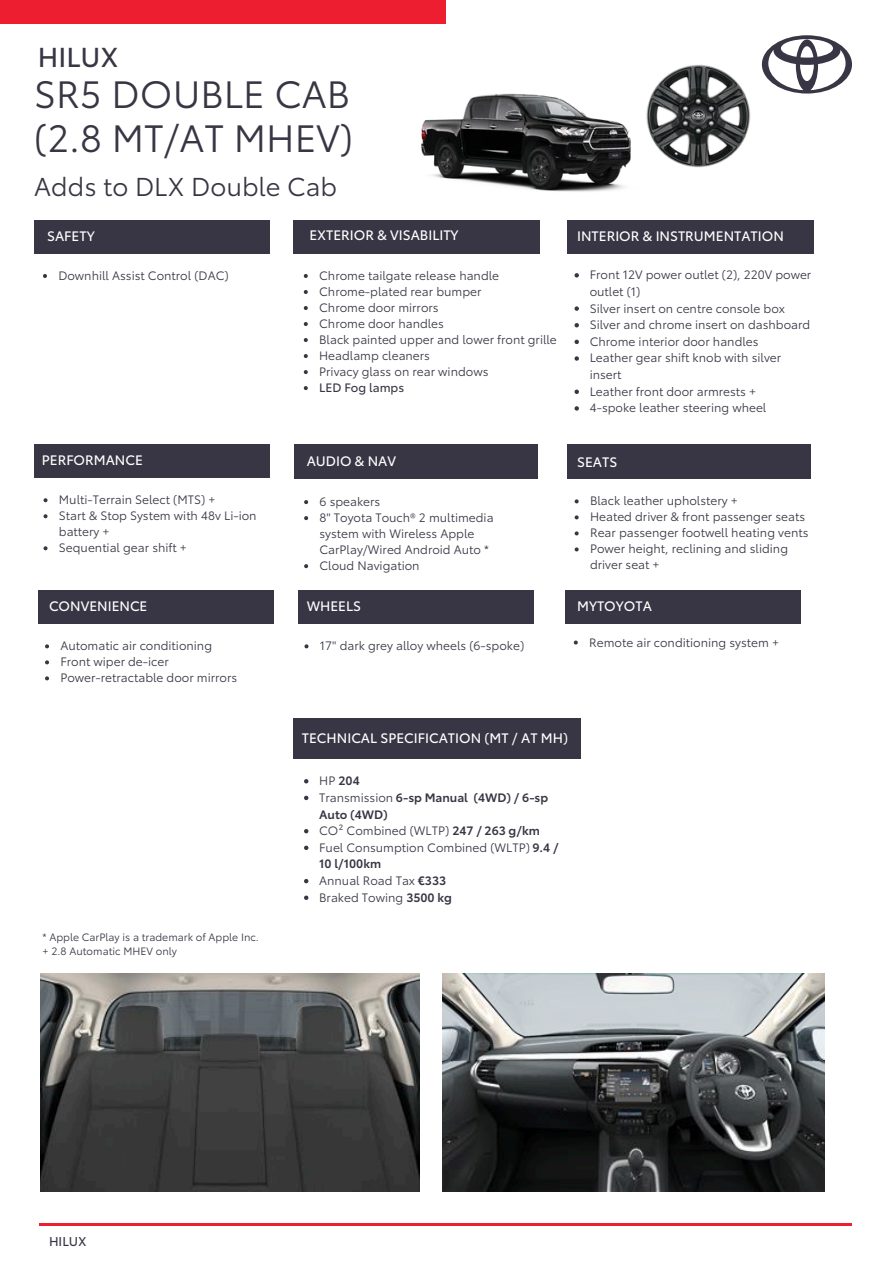
<style>
.page{position:relative;width:894px;height:1264px;background:#fff}
.page>*{position:absolute;margin:0;border:0;box-sizing:border-box;transform-origin:0 0}
.t1{font:37.5px/44px "Toyota Type";color:#393644}
.t2{font:27px "Toyota Type";color:#393644}
.t3{font:25.5px "Toyota Type";color:#393644}
.t4{font:13.5px "Toyota Type";color:#fff}
.t5{font:12.6px "Toyota Type";color:#393644}
.t6{font:12px/16px "Toyota Type";color:#393644}
.t7{font:600 12px/16.6px "Toyota Type";color:#393644}
.t8{font:12px "Toyota Type";color:#393644}
.t9{font:10.5px "Toyota Type";color:#393644}
.s1{font-weight:400}
.s2{font-weight:600}
</style>
<div class="page">
<div style="left:34px;top:220px;width:236px;height:33px;background:#383644"></div>
<div style="left:564px;top:590px;width:236px;height:33px;background:#383644"></div>
<div style="left:0;top:0;width:445px;height:23px;background:#ed1e30"></div>
<div style="left:567px;top:444px;width:243px;height:34px;background:#383644"></div>
<div style="left:298px;top:590px;width:235px;height:33px;background:#383644"></div>
<div style="left:294px;top:444px;width:243px;height:34px;background:#383644"></div>
<div style="left:567px;top:220px;width:246px;height:33px;background:#383644"></div>
<div style="left:293px;top:220px;width:246px;height:33px;background:#383644"></div>
<svg style="left:761px;top:35px;width:90px;height:58px"></svg>
<div style="left:293px;top:718px;width:288px;height:41px;background:#383644"></div>
<hr style="left:40px;top:1222px;width:811px;height:2px;background:#ed1e30">
<div style="left:38px;top:590px;width:235px;height:33px;background:#383644"></div>
<img style="left:648px;top:64px;width:101px;height:104px">
<div style="left:34px;top:444px;width:236px;height:33px;background:#383644"></div>
<img style="left:442px;top:973px;width:381px;height:218px">
<img style="left:40px;top:973px;width:379px;height:218px">
<img style="left:421px;top:93px;width:227px;height:99px">
<svg style="left:304px;top:779px;width:4px;height:4px"></svg>
<svg style="left:304px;top:795px;width:4px;height:5px"></svg>
<svg style="left:304px;top:829px;width:4px;height:4px"></svg>
<svg style="left:304px;top:845px;width:4px;height:5px"></svg>
<svg style="left:304px;top:879px;width:4px;height:4px"></svg>
<svg style="left:304px;top:895px;width:4px;height:5px"></svg>
<svg style="left:304px;top:500px;width:4px;height:4px"></svg>
<svg style="left:304px;top:516px;width:4px;height:4px"></svg>
<svg style="left:304px;top:564px;width:4px;height:4px"></svg>
<svg style="left:45px;top:644px;width:4px;height:4px"></svg>
<svg style="left:45px;top:660px;width:4px;height:4px"></svg>
<svg style="left:45px;top:676px;width:4px;height:4px"></svg>
<svg style="left:304px;top:274px;width:4px;height:4px"></svg>
<svg style="left:304px;top:290px;width:4px;height:4px"></svg>
<svg style="left:304px;top:306px;width:4px;height:4px"></svg>
<svg style="left:304px;top:322px;width:4px;height:4px"></svg>
<svg style="left:304px;top:338px;width:4px;height:4px"></svg>
<svg style="left:304px;top:354px;width:4px;height:4px"></svg>
<svg style="left:304px;top:370px;width:4px;height:4px"></svg>
<svg style="left:304px;top:386px;width:4px;height:4px"></svg>
<svg style="left:574px;top:273px;width:4px;height:4px"></svg>
<svg style="left:574px;top:306px;width:4px;height:5px"></svg>
<svg style="left:574px;top:323px;width:4px;height:4px"></svg>
<svg style="left:574px;top:340px;width:4px;height:4px"></svg>
<svg style="left:574px;top:356px;width:4px;height:5px"></svg>
<svg style="left:574px;top:389px;width:4px;height:5px"></svg>
<svg style="left:574px;top:406px;width:4px;height:4px"></svg>
<svg style="left:574px;top:499px;width:4px;height:4px"></svg>
<svg style="left:574px;top:515px;width:4px;height:4px"></svg>
<svg style="left:574px;top:531px;width:4px;height:4px"></svg>
<svg style="left:574px;top:547px;width:4px;height:4px"></svg>
<svg style="left:304px;top:644px;width:4px;height:4px"></svg>
<svg style="left:43px;top:274px;width:4px;height:4px"></svg>
<svg style="left:43px;top:498px;width:4px;height:4px"></svg>
<svg style="left:43px;top:514px;width:4px;height:4px"></svg>
<svg style="left:43px;top:546px;width:4px;height:4px"></svg>
<svg style="left:573px;top:640px;width:4px;height:4px"></svg>
<p class="t2" style="left:38px;top:35px;width:82px">HILUX</p>
<h4 class="t1" style="left:34px;top:69px;width:320px">SR5 DOUBLE CAB (2.8 MT/AT MHEV)</h4>
<p class="t3" style="left:34px;top:167px;width:304px">Adds to DLX Double Cab</p>
<h4 class="t4" style="left:47px;top:225px;width:49px">SAFETY</h4>
<p class="t4" style="left:309px;top:224px;width:151px">EXTERIOR &amp; VISABILITY</p>
<p class="t4" style="left:577px;top:225px;width:208px">INTERIOR &amp; INSTRUMENTATION</p>
<p class="t6" style="left:58px;top:266px;width:172px">Downhill Assist Control (DAC)</p>
<p class="t6" style="left:319px;top:266px;width:181px">Chrome tailgate release handle</p>
<p class="t6" style="left:319px;top:282px;width:164px">Chrome-plated rear bumper</p>
<h4 class="t6" style="left:319px;top:298px;width:121px">Chrome door mirrors</h4>
<p class="t6" style="left:319px;top:314px;width:126px">Chrome door handles</p>
<p class="t6" style="left:319px;top:330px;width:239px">Black painted upper and lower front grille</p>
<p class="t6" style="left:319px;top:346px;width:112px">Headlamp cleaners</p>
<h4 class="t6" style="left:319px;top:362px;width:171px">Privacy glass on rear windows</h4>
<p class="t8" style="left:319px;top:378px;width:86px">LED Fog lamps</p>
<p class="t6" style="left:589px;top:265px;width:223px;line-height:16.6px">Front 12V power outlet (2), 220V power outlet (1)</p>
<p class="t6" style="left:589px;top:299px;width:197px">Silver insert on centre console box</p>
<p class="t6" style="left:589px;top:316px;width:222px">Silver and chrome insert on dashboard</p>
<h4 class="t6" style="left:589px;top:332px;width:170px">Chrome interior door handles</h4>
<p class="t6" style="left:589px;top:349px;width:193px;line-height:16.6px">Leather gear shift knob with silver insert</p>
<p class="t6" style="left:589px;top:382px;width:168px">Leather front door armrests +</p>
<p class="t6" style="left:589px;top:399px;width:178px">4-spoke leather steering wheel</p>
<p class="t4" style="left:42px;top:449px;width:103px">PERFORMANCE</p>
<p class="t6" style="left:59px;top:491px;width:158px">Multi-Terrain Select (MTS) +</p>
<p class="t6" style="left:59px;top:507px;width:199px">Start &amp; Stop System with 48v Li-ion battery +</p>
<p class="t6" style="left:59px;top:539px;width:129px">Sequential gear shift +</p>
<p class="t4" style="left:306px;top:450px;width:91px">AUDIO &amp; NAV</p>
<p class="t6" style="left:319px;top:492px;width:62px">6 speakers</p>
<p class="t6" style="left:319px;top:508px;width:175px">8" Toyota Touch® 2 multimedia system with Wireless Apple<br>CarPlay/Wired Android Auto *</p>
<p class="t6" style="left:319px;top:556px;width:102px">Cloud Navigation</p>
<p class="t4" style="left:577px;top:451px;width:42px">SEATS</p>
<h4 class="t6" style="left:590px;top:492px;width:149px">Black leather upholstery +</h4>
<p class="t6" style="left:590px;top:508px;width:216px">Heated driver &amp; front passenger seats</p>
<h4 class="t6" style="left:590px;top:524px;width:220px">Rear passenger footwell heating vents</h4>
<p class="t6" style="left:590px;top:540px;width:199px">Power height, reclining and sliding driver seat +</p>
<p class="t4" style="left:49px;top:595px;width:100px">CONVENIENCE</p>
<p class="t4" style="left:306px;top:595px;width:56px">WHEELS</p>
<p class="t4" style="left:577px;top:595px;width:76px">MYTOYOTA</p>
<p class="t6" style="left:60px;top:637px;width:153px">Automatic air conditioning</p>
<p class="t6" style="left:60px;top:653px;width:110px">Front wiper de-icer</p>
<h4 class="t6" style="left:60px;top:669px;width:178px">Power-retractable door mirrors</h4>
<h4 class="t6" style="left:320px;top:637px;width:206px">17" dark grey alloy wheels (6-spoke)</h4>
<p class="t6" style="left:589px;top:633px;width:191px">Remote air conditioning system +</p>
<p class="t4" style="left:302px;top:727px;width:267px">TECHNICAL SPECIFICATION (MT / AT MH)</p>
<h2 class="t7" style="left:319px;top:771px;width:42px"><span class="s1">HP</span> 204</h2>
<h1 class="t7" style="left:319px;top:788px;width:230px"><span class="s1">Transmission</span> 6-sp Manual (4WD) / 6-sp<br>Auto (4WD)</h1>
<h3 class="t6" style="left:319px;top:821px;width:222px">CO² Combined (WLTP) <span class="s2">247 / 263 g/km</span></h3>
<p class="t6" style="left:319px;top:838px;width:241px;line-height:16.6px">Fuel Consumption Combined (WLTP) <span class="s2">9.4 /<br>10 l/100km</span></p>
<p class="t6" style="left:319px;top:871px;width:128px">Annual Road Tax <span class="s2">€333</span></p>
<h4 class="t6" style="left:319px;top:888px;width:134px">Braked Towing <span class="s2">3500 kg</span></h4>
<p class="t9" style="left:42px;top:928px;width:218px">* Apple CarPlay is a trademark of Apple Inc.</p>
<p class="t9" style="left:42px;top:942px;width:136px">+ 2.8 Automatic MHEV only</p>
<p class="t5" style="left:49px;top:1231px;width:39px">HILUX</p>
</div>
